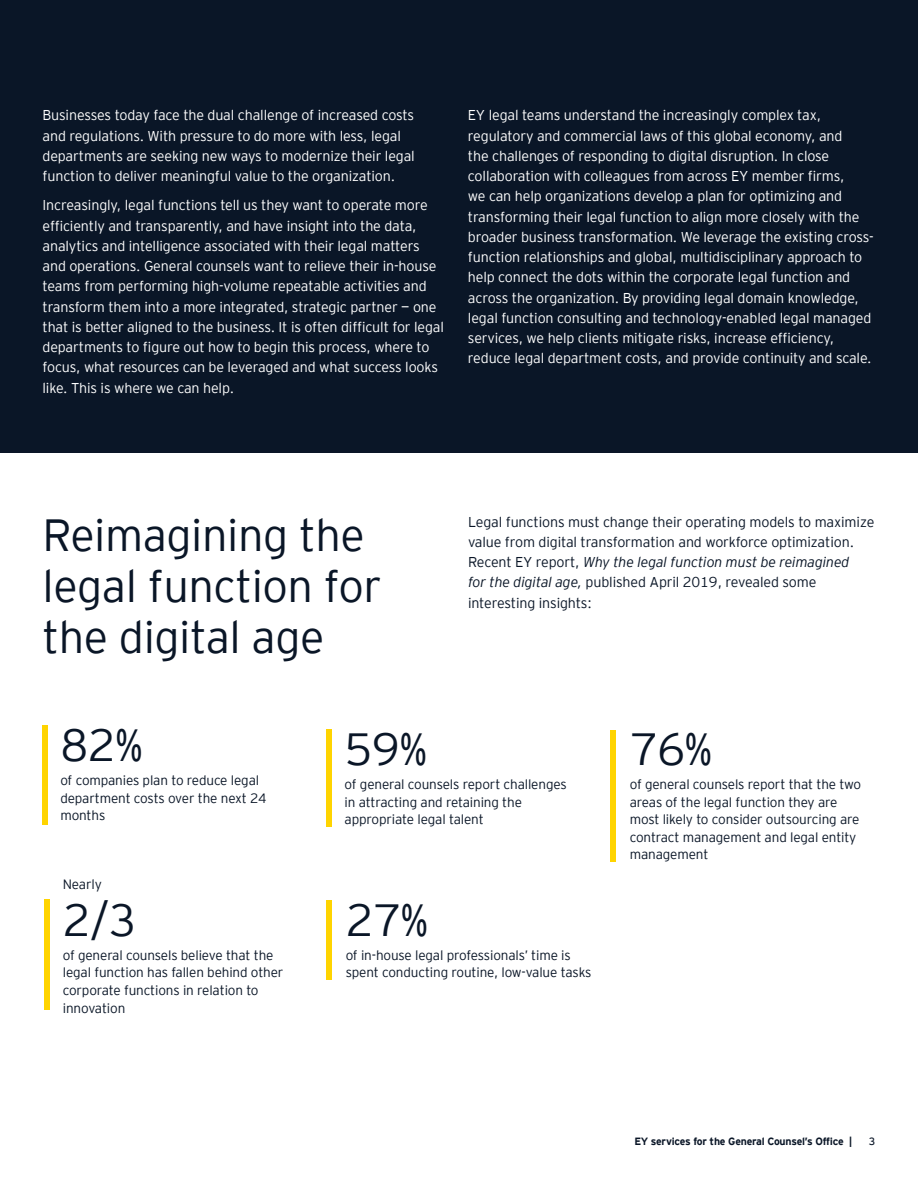
<style>
.page{position:relative;width:918px;height:1188px;background:#fff}
.page>*{position:absolute;margin:0;border:0;box-sizing:border-box;transform-origin:0 0}
.t1{font:300 45px/51px "EY Interstate";letter-spacing:-.01em;color:#0a1627}
.t2{font:300 14.25px/20.2px "EY Interstate";letter-spacing:-.01em;color:#fff}
.t3{font:300 14.25px/20.2px "EY Interstate";letter-spacing:-.01em;color:#0a1627}
.t4{font:300 13.5px/17.5px "EY Interstate";letter-spacing:-.01em;color:#0a1627}
.t5{font:700 10.5px "EY Interstate";letter-spacing:-.02em;color:#0a1627}
.t6{font:10.5px "EY Interstate";color:#0a1627}
.s1{font-style:italic}
</style>
<div class="page">
<div style="left:0;top:0;width:918px;height:453px;background:#0a1627"></div>
<div style="left:43px;top:725px;width:5px;height:100px;background:#ffd400"></div>
<div style="left:327px;top:900px;width:5px;height:80px;background:#ffd400"></div>
<div style="left:611px;top:730px;width:5px;height:131px;background:#ffd400"></div>
<div style="left:327px;top:730px;width:5px;height:97px;background:#ffd400"></div>
<div style="left:45px;top:900px;width:5px;height:110px;background:#ffd400"></div>
<p class="t2" style="left:43px;top:104px;width:374px">Businesses today face the dual challenge of increased costs and regulations. With pressure to do more with less, legal departments are seeking new ways to modernize their legal function to deliver meaningful value to the organization.</p>
<p class="t2" style="left:43px;top:194px;width:403px">Increasingly, legal functions tell us they want to operate more efficiently and transparently, and have insight into the data, analytics and intelligence associated with their legal matters and operations. General counsels want to relieve their in-house teams from performing high-volume repeatable activities and transform them into a more integrated, strategic partner — one that is better aligned to the business. It is often difficult for legal departments to figure out how to begin this process, where to focus, what resources can be leveraged and what success looks like. This is where we can help.</p>
<p class="t2" style="left:468px;top:104px;width:407px">EY legal teams understand the increasingly complex tax, regulatory and commercial laws of this global economy, and<br>the challenges of responding to digital disruption. In close collaboration with colleagues from across EY member firms,<br>we can help organizations develop a plan for optimizing and transforming their legal function to align more closely with the broader business transformation. We leverage the existing cross&shy;function relationships and global, multidisciplinary approach to help connect the dots within the corporate legal function and across the organization. By providing legal domain knowledge, legal function consulting and technology-enabled legal managed services, we help clients mitigate risks, increase efficiency, reduce legal department costs, and provide continuity and scale.</p>
<h1 class="t1" style="left:43px;top:507px;width:341px">Reimagining the legal function for the digital age</h1>
<p class="t3" style="left:468px;top:511px;width:408px">Legal functions must change their operating models to maximize value from digital transformation and workforce optimization.<br>Recent EY report, <span class="s1">Why the legal function must be reimagined<br>for the digital age,</span> published April 2019, revealed some interesting insights:</p>
<h1 class="t1" style="left:60px;top:717px;width:84px">82%</h1>
<p class="t4" style="left:60px;top:771px;width:208px">of companies plan to reduce legal department costs over the next 24 months</p>
<p class="t4" style="left:63px;top:874px;width:41px">Nearly</p>
<h1 class="t1" style="left:63px;top:892px;width:76px">2/3</h1>
<p class="t4" style="left:63px;top:946px;width:222px">of general counsels believe that the legal function has fallen behind other corporate functions in relation to innovation</p>
<h1 class="t1" style="left:345px;top:721px;width:84px">59%</h1>
<p class="t4" style="left:345px;top:775px;width:224px">of general counsels report challenges in attracting and retaining the appropriate legal talent</p>
<h1 class="t1" style="left:346px;top:892px;width:84px">27%</h1>
<p class="t4" style="left:346px;top:946px;width:247px">of in-house legal professionals’ time is spent conducting routine, low-value tasks</p>
<h1 class="t1" style="left:630px;top:721px;width:84px">76%</h1>
<p class="t4" style="left:630px;top:775px;width:233px">of general counsels report that the two areas of the legal function they are most likely to consider outsourcing are contract management and legal entity management</p>
<p class="t5" style="left:634px;top:1133px;width:219px">EY services for the General Counsel’s Office |</p>
<p class="t6" style="left:869px;top:1133px;width:8px">3</p>
</div>
